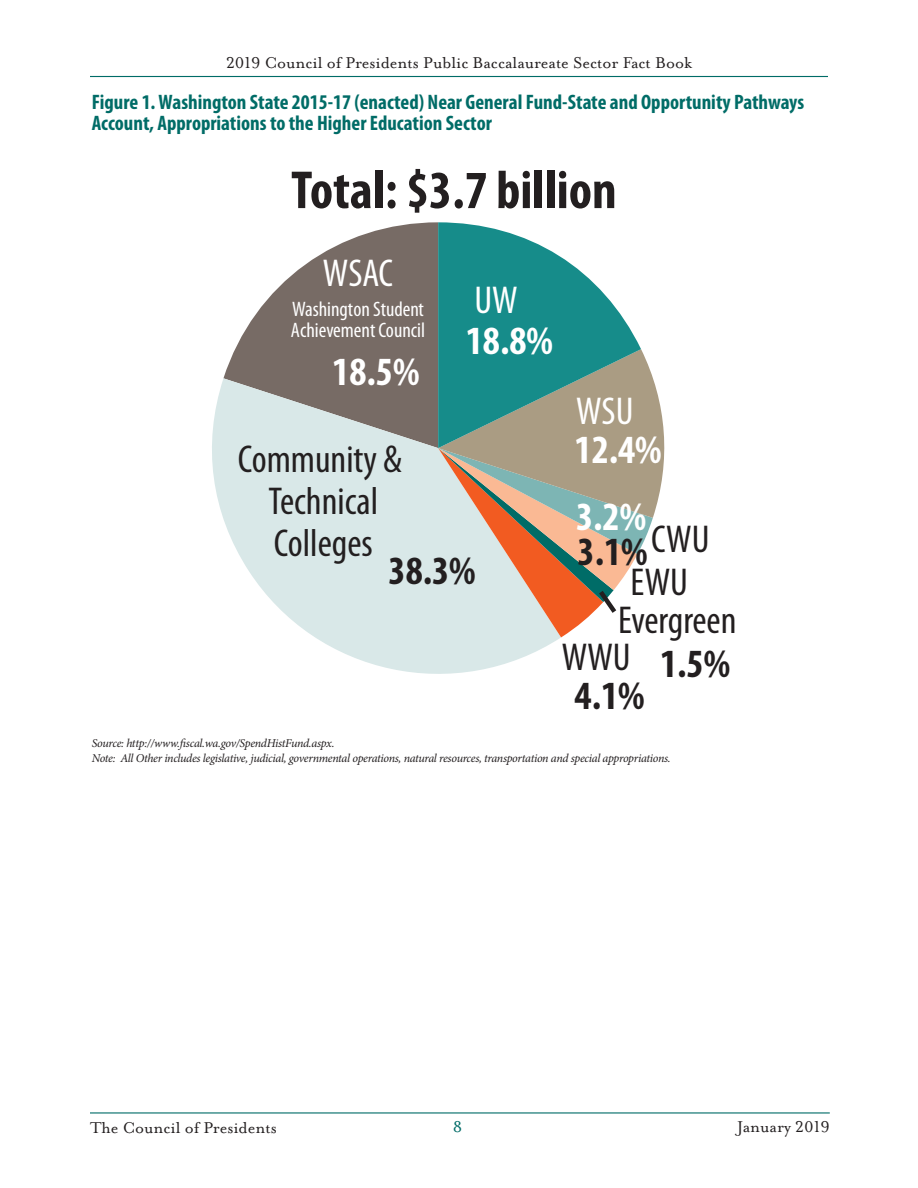
<style>
.page{position:relative;width:918px;height:1188px;background:#fff}
.page>*{position:absolute;margin:0;border:0;box-sizing:border-box;transform-origin:0 0}
.t1{font:700 condensed 54px "Myriad Pro";color:#231f20}
.t2{font:700 condensed 40.2px/67.5px "Myriad Pro";color:#fff}
.t3{font:700 condensed 40.2px "Myriad Pro";color:#231f20}
.t4{font:condensed 39px/42px "Myriad Pro";color:#231f20;text-align:center}
.t5{font:condensed 39px "Myriad Pro";color:#fff}
.Subhead_Table{font:700 condensed 21px/21px "Myriad Pro";color:#006c67}
.t6{font:condensed 21px "Myriad Pro";color:#fff}
.t7{font:18px "Mrs Eaves Roman Lining";color:#231f20}
.Pull_Quote{font:18px "Mrs Eaves Roman Lining";color:#006c67}
.Source_9_12{font:italic 12px/15px "Minion Pro";letter-spacing:-.03em;color:#231f20}
</style>
<div class="page">
<hr style="left:90px;top:76px;width:738px;height:1px;background:#006c67">
<hr style="left:90px;top:1112px;width:740px;height:2px;background:#006c67">
<svg style="left:223px;top:222px;width:215px;height:156px;fill:#776b65"></svg>
<svg style="left:212px;top:378px;width:349px;height:296px;fill:#d9e8e8"></svg>
<svg style="left:438px;top:222px;width:203px;height:127px;fill:#168c8a"></svg>
<svg style="left:438px;top:349px;width:227px;height:288px"></svg>
<h3 class="t7" style="left:226px;top:53px;width:467px">2019 Council of Presidents Public Baccalaureate Sector Fact Book</h3>
<p class="Subhead_Table" style="left:92px;top:91px;width:714px">Figure 1. Washington State 2015-17 (enacted) Near General Fund-State and Opportunity Pathways<br>Account, Appropriations to the Higher Education Sector</p>
<p class="t1" style="left:291px;top:156px;width:327px">Total: $3.7 billion</p>
<p class="t5" style="left:323px;top:250px;width:72px">WSAC</p>
<p class="t6" style="left:292px;top:297px;width:133px">Washington Student</p>
<p class="t6" style="left:291px;top:318px;width:136px">Achievement Council</p>
<p class="t2" style="left:332px;top:337px;width:89px">18.5%</p>
<p class="t5" style="left:474px;top:277px;width:45px">UW</p>
<p class="t2" style="left:466px;top:306px;width:89px">18.8%</p>
<p class="t4" style="left:238px;top:438px;width:166px">Community &amp;<br>Technical<br>Colleges</p>
<p class="t3" style="left:389px;top:546px;width:89px">38.3%</p>
<p class="t5" style="left:576px;top:387px;width:59px">WSU</p>
<p class="t2" style="left:575px;top:415px;width:89px">12.4%<br>3.2%</p>
<p class="t3" style="left:578px;top:526px;width:72px">3.1%</p>
<p class="t4" style="left:631px;top:516px;width:80px;line-height:43.5px">CWU<br>EWU</p>
<p class="t4" style="left:618px;top:598px;width:120px">Evergreen</p>
<p class="t4" style="left:562px;top:636px;width:70px">WWU</p>
<p class="t3" style="left:575px;top:670px;width:72px">4.1%</p>
<p class="t3" style="left:660px;top:639px;width:72px">1.5%</p>
<p class="Source_9_12" style="left:92px;top:735px;width:580px">Source: http://www.fiscal.wa.gov/SpendHistFund.aspx.<br>Note: All Other includes legislative, judicial, governmental operations, natural resources, transportation and special appropriations.</p>
<p class="Pull_Quote" style="left:453px;top:1117px;width:11px">8</p>
<h3 class="t7" style="left:90px;top:1118px;width:188px">The Council of Presidents</h3>
<h3 class="t7" style="left:737px;top:1117px;width:94px">January 2019</h3>
</div>
